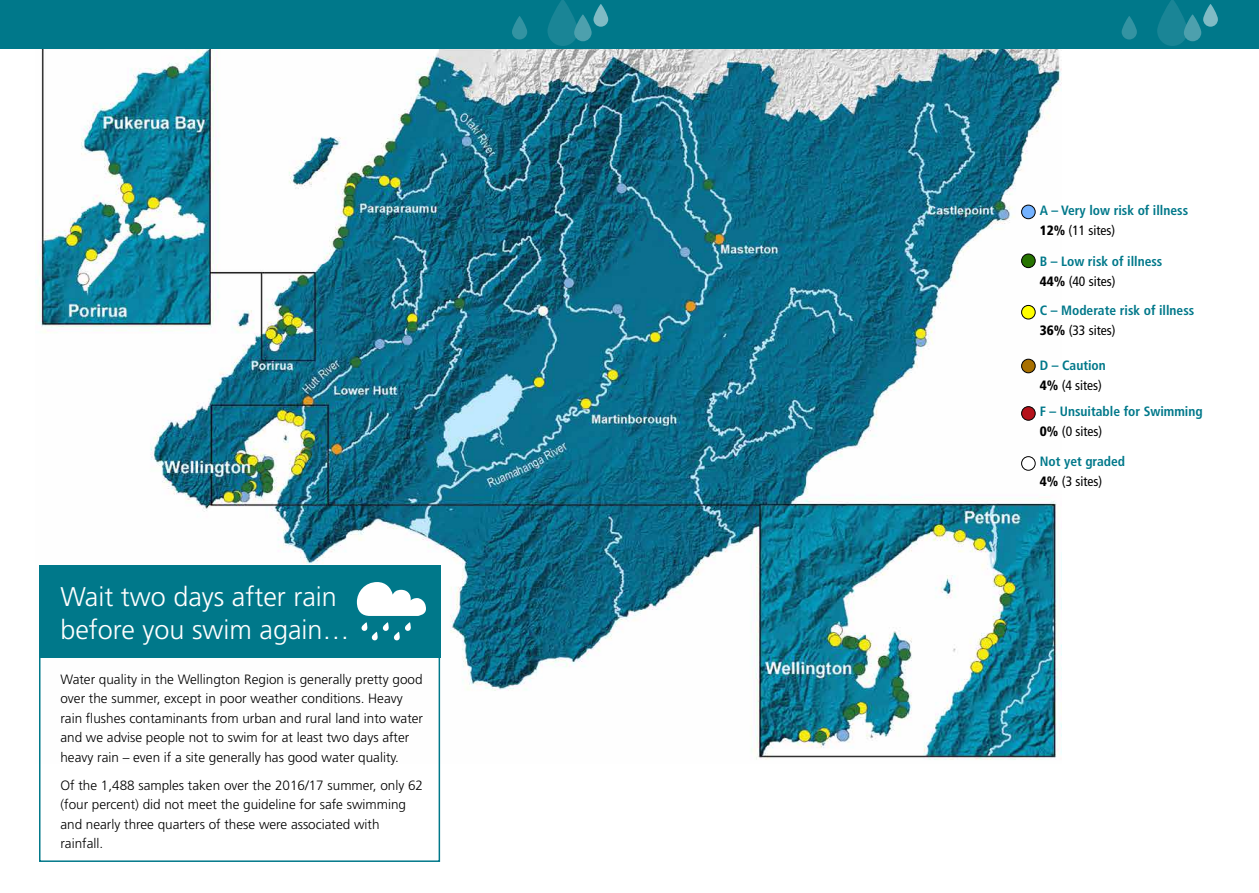
<style>
.page{position:relative;width:1259px;height:893px;background:#fff}
.page>*{position:absolute;margin:0;border:0;box-sizing:border-box;transform-origin:0 0}
.t1{font:300 27px/32.4px "Frutiger LT Std";color:#fff}
.t2{font:300 13.5px/19.5px "Frutiger LT Std";color:#000}
.t3{font:700 condensed 13.5px/19.6px "Frutiger LT Std";color:#00788a}
.s1{font-weight:900;color:#000}
.s2{font-weight:400;color:#000}
</style>
<div class="page">
<img style="left:36px;top:49px;width:1025px;height:714px">
<div style="left:39px;top:565px;width:401px;height:93px;background:#00788a"></div>
<div style="left:39px;top:566px;width:401px;height:296px;border:2px solid #00788a"></div>
<svg style="left:357px;top:582px;width:69px;height:34px"></svg>
<svg style="left:361px;top:622px;width:50px;height:19px"></svg>
<div style="left:0;top:0;width:1259px;height:49px;background:#00788a"></div>
<svg style="left:1121px;top:16px;width:16px;height:24px"></svg>
<svg style="left:1203px;top:4px;width:15px;height:23px"></svg>
<svg style="left:1157px;top:0;width:29px;height:46px"></svg>
<svg style="left:1183px;top:14px;width:18px;height:27px"></svg>
<svg style="left:512px;top:16px;width:15px;height:24px"></svg>
<svg style="left:593px;top:4px;width:15px;height:23px"></svg>
<svg style="left:547px;top:0;width:31px;height:46px"></svg>
<svg style="left:574px;top:14px;width:17px;height:27px"></svg>
<div style="left:1021px;top:359px;width:14px;height:14px;background:#a87001;border-radius:50%"></div>
<div style="left:1021px;top:359px;width:14px;height:14px;border:1px solid #000;border-radius:50%"></div>
<div style="left:1021px;top:407px;width:14px;height:13px;background:#b5121b;border-radius:50%"></div>
<div style="left:1021px;top:406px;width:14px;height:15px;border:1px solid #000;border-radius:50%"></div>
<div style="left:1021px;top:457px;width:14px;height:13px;background:#fff;border-radius:50%"></div>
<div style="left:1021px;top:456px;width:14px;height:15px;border:1px solid #000;border-radius:50%"></div>
<div style="left:1021px;top:305px;width:14px;height:14px;background:#ff0;border-radius:50%"></div>
<div style="left:1021px;top:305px;width:14px;height:14px;border:1px solid #000;border-radius:50%"></div>
<div style="left:1021px;top:254px;width:14px;height:14px;background:#267300;border-radius:50%"></div>
<div style="left:1021px;top:254px;width:14px;height:14px;border:1px solid #000;border-radius:50%"></div>
<div style="left:1021px;top:205px;width:14px;height:14px;background:#73b2ff;border-radius:50%"></div>
<div style="left:1021px;top:205px;width:14px;height:14px;border:1px solid #000;border-radius:50%"></div>
<h1 class="t1" style="left:60px;top:581px;width:291px">Wait two days after rain before you swim again…</h1>
<p class="t2" style="left:60px;top:669px;width:364px">Water quality in the Wellington Region is generally pretty good over the summer, except in poor weather conditions. Heavy rain flushes contaminants from urban and rural land into water and we advise people not to swim for at least two days after heavy rain – even if a site generally has good water quality.</p>
<p class="t2" style="left:60px;top:775px;width:364px">Of the 1,488 samples taken over the 2016/17 summer, only 62 (four percent) did not meet the guideline for safe swimming and nearly three quarters of these were associated with rainfall.</p>
<p class="t3" style="left:1039px;top:200px;width:150px">A – Very low risk of illness<br><span class="s1">12%</span> <span class="s2">(11 sites)</span></p>
<p class="t3" style="left:1039px;top:251px;width:124px">B – Low risk of illness<br><span class="s1">44%</span> <span class="s2">(40 sites)</span></p>
<p class="t3" style="left:1039px;top:301px;width:156px">C – Moderate risk of illness<br><span class="s1">36%</span> <span class="s2">(33 sites)</span></p>
<p class="t3" style="left:1039px;top:355px;width:68px">D – Caution<br><span class="s1">4%</span> <span class="s2">(4 sites)</span></p>
<p class="t3" style="left:1039px;top:402px;width:164px">F – Unsuitable for Swimming<br><span class="s1">0%</span> <span class="s2">(0 sites)</span></p>
<p class="t3" style="left:1039px;top:452px;width:87px">Not yet graded<br><span class="s1">4%</span> <span class="s2">(3 sites)</span></p>
</div>
